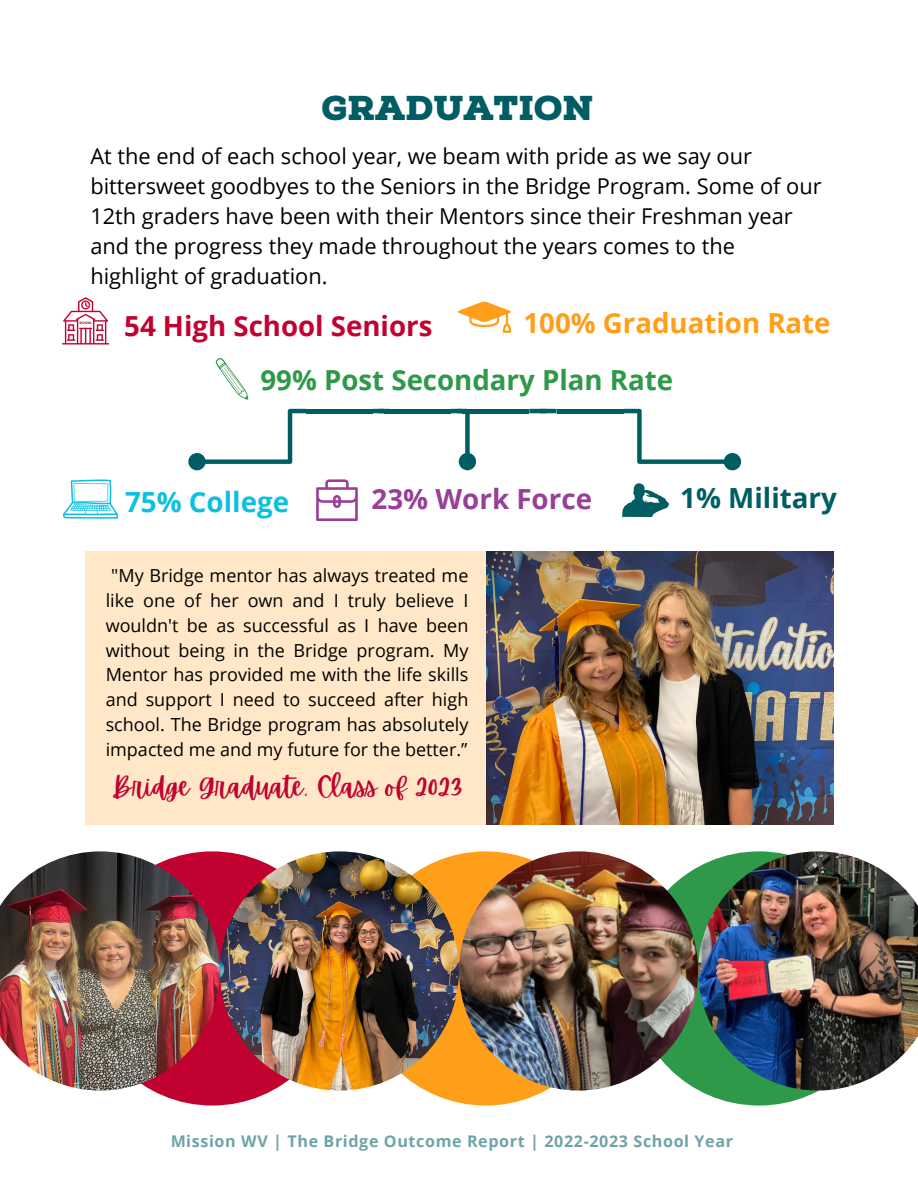
<style>
.page{position:relative;width:918px;height:1188px;background:#fff}
.page>*{position:absolute;margin:0;border:0;box-sizing:border-box;transform-origin:0 0}
.t1{font:900 34.5px "Nexa Slab";color:#005d63}
.t2{font:700 27.75px "Open Sans";color:#983f97}
.t3{font:700 27.75px "Open Sans";color:#0cc0df}
.t4{font:700 27.75px "Open Sans";color:#005d63}
.t5{font:700 27.6px "Open Sans";color:#2e9948}
.t6{font:700 27.6px "Open Sans";color:#c10230}
.t7{font:700 27.6px "Open Sans";color:#ff9e18}
.t8{font:27.3px "Apricots";color:#c10230}
.t9{font:21.75px/30px "Open Sans";color:#000}
.t10{font:18px/24.8px "Open Sans";color:#000;text-align:center}
.t11{font:700 16.05px "Open Sans";letter-spacing:.04em;color:#005d63}
</style>
<div class="page">
<div style="left:85px;top:851px;width:254px;height:255px;background:#c10230;border-radius:50%"></div>
<div style="left:359px;top:851px;width:254px;height:255px;background:#ff9e18;border-radius:50%"></div>
<div style="left:632px;top:851px;width:254px;height:255px;background:#2e9948;border-radius:50%"></div>
<img style="left:0;top:851px;width:220px;height:240px">
<img style="left:220px;top:851px;width:239px;height:240px;border-radius:50%">
<img style="left:459px;top:851px;width:239px;height:240px;border-radius:50%">
<img style="left:698px;top:851px;width:220px;height:240px">
<svg style="left:62px;top:297px;width:47px;height:48px"></svg>
<svg style="left:458px;top:301px;width:54px;height:32px"></svg>
<svg style="left:216px;top:358px;width:32px;height:42px"></svg>
<svg style="left:63px;top:479px;width:55px;height:40px"></svg>
<svg style="left:316px;top:479px;width:42px;height:42px"></svg>
<svg style="left:622px;top:483px;width:47px;height:34px"></svg>
<div style="left:85px;top:551px;width:736px;height:274px;background:#ffe7c7"></div>
<img style="left:487px;top:551px;width:346px;height:274px">
<hr style="left:306px;top:409px;width:67px;height:4px;background:#005d63">
<svg style="left:188px;top:409px;width:118px;height:61px"></svg>
<hr style="left:557px;top:409px;width:66px;height:4px;background:#005d63">
<svg style="left:623px;top:409px;width:118px;height:61px"></svg>
<hr style="left:384px;top:409px;width:67px;height:4px;background:#005d63">
<svg style="left:373px;top:409px;width:18px;height:5px"></svg>
<svg style="left:529px;top:409px;width:28px;height:4px"></svg>
<hr style="left:462px;top:409px;width:67px;height:4px;background:#005d63">
<svg style="left:451px;top:409px;width:25px;height:61px"></svg>
<p class="t1" style="left:321px;top:87px;width:274px">GRADUATION</p>
<p class="t9" style="left:90px;top:141px;width:733px">At the end of each school year, we beam with pride as we say our bittersweet goodbyes to the Seniors in the Bridge Program. Some of our 12th graders have been with their Mentors since their Freshman year and the progress they made throughout the years comes to the highlight of graduation.</p>
<p class="t6" style="left:124px;top:306px;width:310px">54 High School Seniors</p>
<p class="t7" style="left:524px;top:303px;width:309px">100% Graduation Rate</p>
<p class="t5" style="left:260px;top:361px;width:414px">99% Post Secondary Plan Rate</p>
<p class="t3" style="left:125px;top:482px;width:166px">75% College</p>
<p class="t2" style="left:372px;top:479px;width:222px">23% Work Force</p>
<p class="t4" style="left:680px;top:479px;width:158px">1% Military</p>
<p class="t10" style="left:106px;top:563px;width:364px">"My Bridge mentor has always treated me like one of her own and I truly believe I wouldn't be as successful as I have been without being in the Bridge program. My Mentor has provided me with the life skills and support I need to succeed after high school. The Bridge program has absolutely impacted me and my future for the better.”</p>
<p class="t8" style="left:112px;top:771px;width:352px">Bridge Graduate, Class of 2023</p>
<p class="t11" style="left:170px;top:1130px;width:564px">Mission WV | The Bridge Outcome Report | 2022-2023 School Year</p>
</div>
